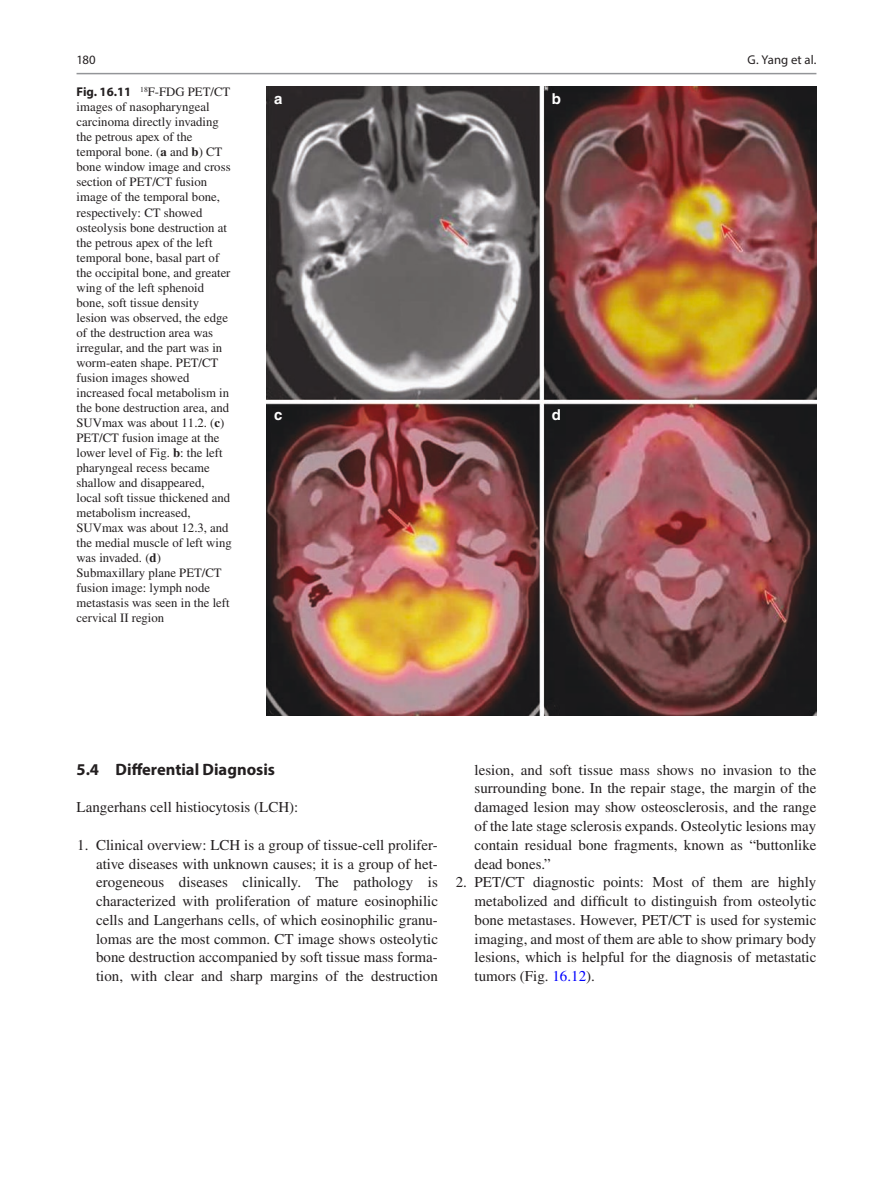
<style>
.page{position:relative;width:893px;height:1187px;background:#fff}
.page>*{position:absolute;margin:0;border:0;box-sizing:border-box;transform-origin:0 0}
._2_hd{font:700 16.5px "Myriad Pro";color:#231f20}
.Text_flush{font:15px/18.8px "Times LT Std";color:#231f20;text-align:justify}
.t1{font:15px "Helvetica Bold 2";color:#fff}
.t2{font:12.75px/15px "Times LT Std";color:#231f20}
.t3{font:12.75px "Myriad Pro";letter-spacing:.005em;color:#231f20}
.s1{font-family:"Myriad Pro";font-weight:700}
.s2{font-weight:700}
.s3{color:#00f}
</style>
<div class="page">
<img style="left:266px;top:87px;width:550px;height:628px">
<hr style="left:77px;top:73px;width:739px;height:1px;background:#939598">
<p class="t3" style="left:77px;top:52px;width:21px">180</p>
<p class="t2" style="left:77px;top:85px;width:157px"><span class="s1">Fig. 16.11</span> <sup>18</sup>F-FDG PET/CT images of nasopharyngeal carcinoma directly invading the petrous apex of the temporal bone. (<span class="s2">a</span> and <span class="s2">b</span>) CT bone window image and cross section of PET/CT fusion image of the temporal bone, respectively: CT showed osteolysis bone destruction at the petrous apex of the left temporal bone, basal part of the occipital bone, and greater wing of the left sphenoid bone, soft tissue density lesion was observed, the edge of the destruction area was irregular, and the part was in worm-eaten shape. PET/CT fusion images showed increased focal metabolism in the bone destruction area, and<br>SUVmax was about 11.2. (<span class="s2">c</span>)<br>PET/CT fusion image at the lower level of Fig. <span class="s2">b</span>: the left pharyngeal recess became shallow and disappeared, local soft tissue thickened and metabolism increased,<br>SUVmax was about 12.3, and the medial muscle of left wing was invaded. (<span class="s2">d</span>)<br>Submaxillary plane PET/CT fusion image: lymph node metastasis was seen in the left cervical II region</p>
<p class="t1" style="left:274px;top:89px;width:10px">a</p>
<p class="t1" style="left:552px;top:89px;width:11px">b</p>
<p class="t1" style="left:274px;top:406px;width:10px">c</p>
<p class="t1" style="left:552px;top:406px;width:11px">d</p>
<p class="t3" style="left:748px;top:52px;width:70px">G. Yang et al.</p>
<h3 class="_2_hd" style="left:77px;top:758px;width:200px">5.4 Differential Diagnosis</h3>
<p class="Text_flush" style="left:77px;top:797px;width:223px">Langerhans cell histiocytosis (LCH):</p>
<p class="Text_flush" style="left:96px;top:835px;width:343px;text-indent:-19px">1. Clinical overview: LCH is a group of tissue-cell prolifer&shy;ative diseases with unknown causes; it is a group of het&shy;erogeneous diseases clinically. The pathology is characterized with proliferation of mature eosinophilic cells and Langerhans cells, of which eosinophilic granu&shy;lomas are the most common. CT image shows osteolytic bone destruction accompanied by soft tissue mass forma&shy;tion, with clear and sharp margins of the destruction</p>
<p class="Text_flush" style="left:474px;top:760px;width:343px">lesion, and soft tissue mass shows no invasion to the surrounding bone. In the repair stage, the margin of the damaged lesion may show osteosclerosis, and the range of the late stage sclerosis expands. Osteolytic lesions may contain residual bone fragments, known as “buttonlike dead bones.”</p>
<p class="Text_flush" style="left:474px;top:872px;width:343px;text-indent:-19px">2. PET/CT diagnostic points: Most of them are highly metabolized and difficult to distinguish from osteolytic bone metastases. However, PET/CT is used for systemic imaging, and most of them are able to show primary body lesions, which is helpful for the diagnosis of metastatic tumors (Fig. <span class="s3">16.12</span>).</p>
</div>
